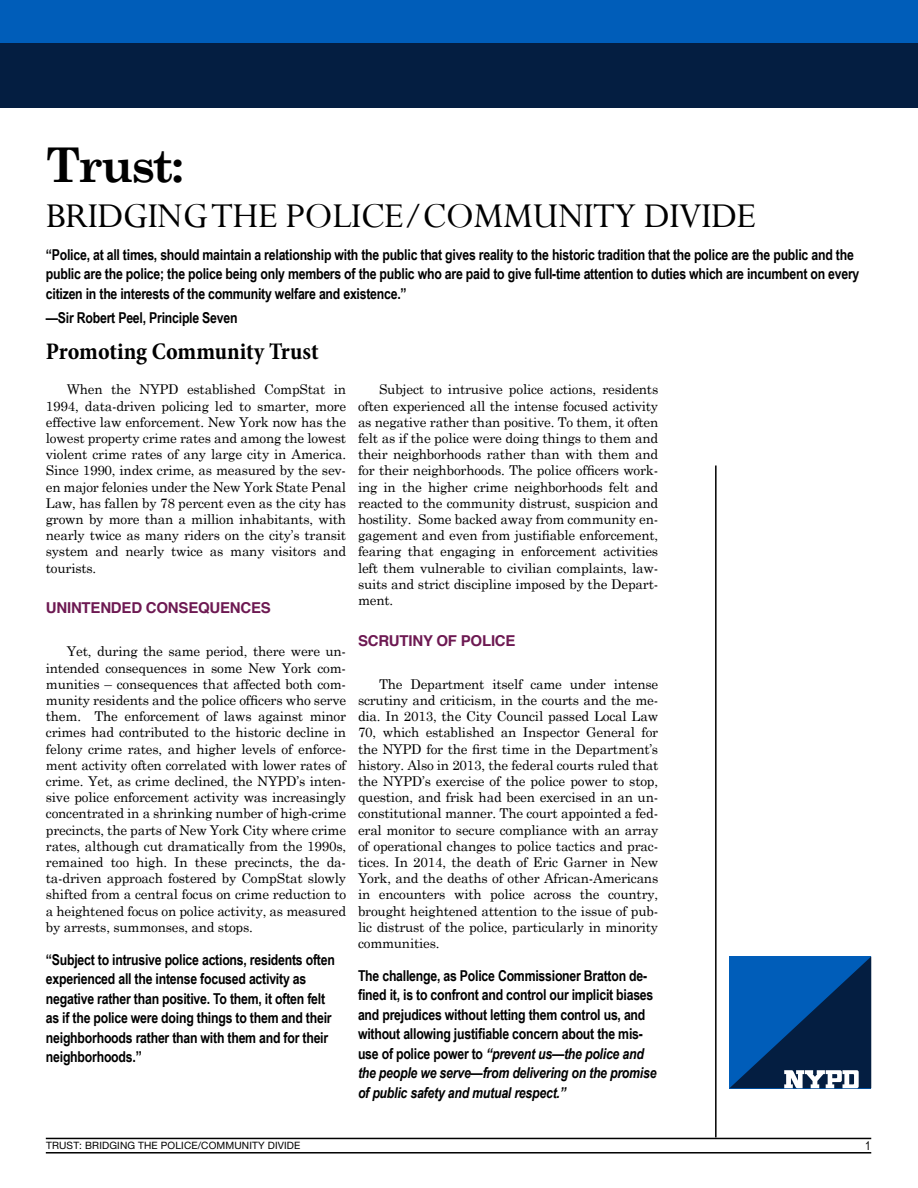
<style>
.page{position:relative;width:918px;height:1188px;background:#fff}
.page>*{position:absolute;margin:0;border:0;box-sizing:border-box;transform-origin:0 0}
.t1{font:700 48px "Century Schoolbook";letter-spacing:-.05em;color:#000}
.t2{font:39px "Perpetua";letter-spacing:-.015em;color:#000}
.t3{font:700 condensed 24px "Minion Pro";letter-spacing:-.005em;color:#000}
.t4{font:700 15px/19.5px "Arial Narrow";letter-spacing:-.015em;color:#000}
.t5{font:700 15px "Helvetica";letter-spacing:-.015em;color:#6d1952}
.t6{font:13.5px/16.2px "Century Schoolbook";letter-spacing:-.015em;color:#000;text-align:justify}
.t7{font:12px "Arial Narrow";color:#000}
.t8{font:10.2px "Helvetica Neue";letter-spacing:.015em;color:#000}
.s1{font-style:italic}
</style>
<div class="page">
<div style="left:0;top:0;width:918px;height:108px;background:#005db9"></div>
<div style="left:0;top:43px;width:918px;height:65px;background:#041e41"></div>
<hr style="left:46px;top:1138px;width:825px;height:1px;background:#000">
<hr style="left:46px;top:1152px;width:825px;height:2px;background:#000">
<hr style="left:715px;top:466px;width:2px;height:671px;background:#000">
<svg style="left:729px;top:956px;width:142px;height:132px;background:#0d4886"></svg>
<h1 class="t1" style="left:46px;top:135px;width:140px">Trust:</h1>
<h2 class="t2" style="left:46px;top:191px;width:712px">BRIDGING THE POLICE/COMMUNITY DIVIDE</h2>
<p class="t4" style="left:46px;top:244px;width:815px">“Police, at all times, should maintain a relationship with the public that gives reality to the historic tradition that the police are the public and the public are the police; the police being only members of the public who are paid to give full-time attention to duties which are incumbent on every citizen in the interests of the community welfare and existence.”</p>
<p class="t4" style="left:46px;top:307px;width:193px">—Sir Robert Peel, Principle Seven</p>
<h3 class="t3" style="left:46px;top:334px;width:274px">Promoting Community Trust</h3>
<p class="t6" style="left:46px;top:381px;width:302px;text-indent:21px">When the NYPD established CompStat in 1994, data-driven policing led to smarter, more effective law enforcement. New York now has the lowest property crime rates and among the lowest violent crime rates of any large city in America.<br>Since 1990, index crime, as measured by the sev&shy;en major felonies under the New York State Penal Law, has fallen by 78 percent even as the city has grown by more than a million inhabitants, with nearly twice as many riders on the city’s transit system and nearly twice as many visitors and tourists.</p>
<p class="t5" style="left:46px;top:596px;width:227px">UNINTENDED CONSEQUENCES</p>
<p class="t6" style="left:46px;top:643px;width:302px;text-indent:21px">Yet, during the same period, there were un&shy;intended consequences in some New York com&shy;munities – consequences that affected both com&shy;munity residents and the police officers who serve them. The enforcement of laws against minor crimes had contributed to the historic decline in felony crime rates, and higher levels of enforce&shy;ment activity often correlated with lower rates of crime. Yet, as crime declined, the NYPD’s inten&shy;sive police enforcement activity was increasingly concentrated in a shrinking number of high-crime precincts, the parts of New York City where crime rates, although cut dramatically from the 1990s, remained too high. In these precincts, the da&shy;ta-driven approach fostered by CompStat slowly shifted from a central focus on crime reduction to a heightened focus on police activity, as measured by arrests, summonses, and stops.</p>
<p class="t4" style="left:46px;top:949px;width:291px">“Subject to intrusive police actions, residents often experienced all the intense focused activity as negative rather than positive. To them, it often felt as if the police were doing things to them and their neighborhoods rather than with them and for their neighborhoods.”</p>
<p class="t6" style="left:358px;top:381px;width:302px;text-indent:21px">Subject to intrusive police actions, residents often experienced all the intense focused activity as negative rather than positive. To them, it often felt as if the police were doing things to them and their neighborhoods rather than with them and for their neighborhoods. The police officers work&shy;ing in the higher crime neighborhoods felt and reacted to the community distrust, suspicion and hostility. Some backed away from community en&shy;gagement and even from justifiable enforcement, fearing that engaging in enforcement activities left them vulnerable to civilian complaints, law&shy;suits and strict discipline imposed by the Depart&shy;ment.</p>
<p class="t5" style="left:358px;top:628px;width:159px">SCRUTINY OF POLICE</p>
<p class="t6" style="left:358px;top:675px;width:302px;text-indent:21px">The Department itself came under intense scrutiny and criticism, in the courts and the me&shy;dia. In 2013, the City Council passed Local Law 70, which established an Inspector General for the NYPD for the first time in the Department’s history. Also in 2013, the federal courts ruled that the NYPD’s exercise of the police power to stop, question, and frisk had been exercised in an un&shy;constitutional manner. The court appointed a fed&shy;eral monitor to secure compliance with an array of operational changes to police tactics and prac&shy;tices. In 2014, the death of Eric Garner in New York, and the deaths of other African-Americans in encounters with police across the country, brought heightened attention to the issue of pub&shy;lic distrust of the police, particularly in minority communities.</p>
<p class="t4" style="left:358px;top:965px;width:300px">The challenge, as Police Commissioner Bratton de&shy;fined it, is to confront and control our implicit biases and prejudices without letting them control us, and without allowing justifiable concern about the mis&shy;use of police power to <span class="s1">“prevent us—the police and the people we serve—from delivering on the promise of public safety and mutual respect.”</span></p>
<p class="t8" style="left:46px;top:1138px;width:256px">TRUST: BRIDGING THE POLICE/COMMUNITY DIVIDE</p>
<p class="t7" style="left:865px;top:1137px;width:7px">1</p>
</div>
